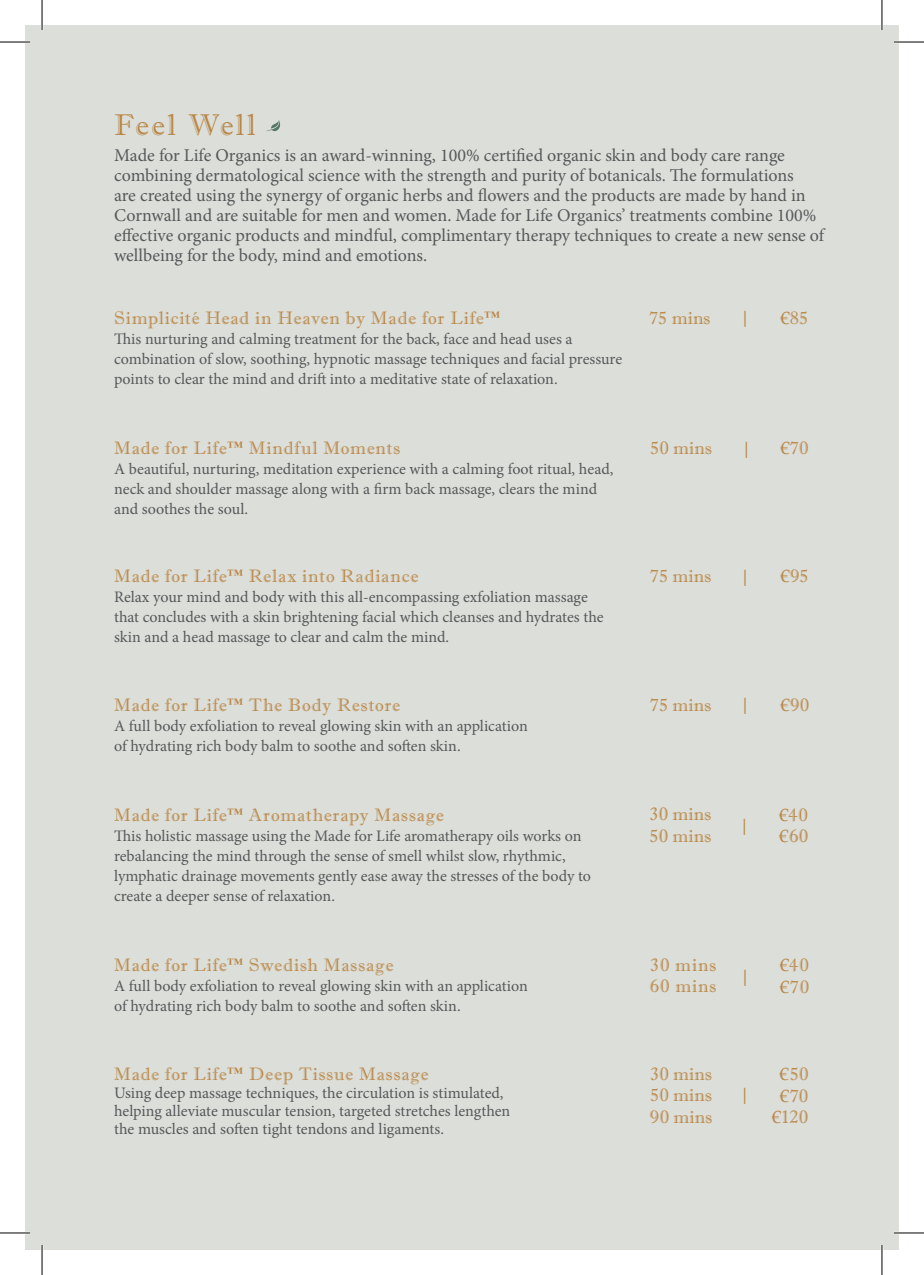
<style>
.page{position:relative;width:924px;height:1275px;background:#fff}
.page>*{position:absolute;margin:0;border:0;box-sizing:border-box;transform-origin:0 0}
.t1{font:30px "Imprint MT Shadow";letter-spacing:.08em;color:#b98747}
.t2{font:18px/20px "Minion Pro";color:#57585a}
.t3{font:18px/21.6px "Imprint MT Shadow";letter-spacing:.04em;color:#b98747}
.t4{font:18px/21.6px "Imprint MT Shadow";letter-spacing:.06em;color:#b98747}
.t5{font:18px/21.6px "Imprint MT Shadow";letter-spacing:.02em;color:#b98747}
.t6{font:16px/20px "Minion Pro";color:#57585a}
.s1{font-family:"Book Antiqua"}
</style>
<div class="page">
<div style="left:25px;top:25px;width:873px;height:1225px;background:#dcded9"></div>
<img style="left:266px;top:120px;width:14px;height:11px">
<hr style="left:0;top:41px;width:30px;height:2px;background:#fff">
<hr style="left:893px;top:41px;width:30px;height:2px;background:#fff">
<hr style="left:0;top:1231px;width:30px;height:3px;background:#fff">
<hr style="left:893px;top:1231px;width:30px;height:3px;background:#fff">
<hr style="left:41px;top:0;width:2px;height:30px;background:#fff">
<hr style="left:41px;top:1245px;width:2px;height:30px;background:#fff">
<hr style="left:880px;top:0;width:2px;height:30px;background:#fff">
<hr style="left:880px;top:1245px;width:2px;height:30px;background:#fff">
<hr style="left:0;top:42px;width:30px;height:1px;background:#000">
<hr style="left:893px;top:42px;width:30px;height:1px;background:#000">
<hr style="left:0;top:1232px;width:30px;height:1px;background:#000">
<hr style="left:893px;top:1232px;width:30px;height:1px;background:#000">
<hr style="left:42px;top:0;width:1px;height:30px;background:#000">
<hr style="left:42px;top:1245px;width:1px;height:30px;background:#000">
<hr style="left:881px;top:0;width:1px;height:30px;background:#000">
<hr style="left:881px;top:1245px;width:1px;height:30px;background:#000">
<h1 class="t1" style="left:114px;top:107px;width:143px">Feel Well</h1>
<p class="t2" style="left:114px;top:145px;width:711px">Made for Life Organics is an award-winning, 100% certified organic skin and body care range combining dermatological science with the strength and purity of botanicals. The formulations<br>are created using the synergy of organic herbs and flowers and the products are made by hand in Cornwall and are suitable for men and women. Made for Life Organics’ treatments combine 100% effective organic products and mindful, complimentary therapy techniques to create a new sense of wellbeing for the body, mind and emotions.</p>
<p class="t3" style="left:742px;top:306px;width:5px">|</p>
<p class="t3" style="left:114px;top:307px;width:387px">Simplicité Head in Heaven by Made for Life™</p>
<p class="t3" style="left:649px;top:307px;width:63px">75 mins</p>
<p class="t3" style="left:780px;top:307px;width:29px"><span class="s1">€</span>85</p>
<p class="t6" style="left:114px;top:329px;width:509px">This nurturing and calming treatment for the back, face and head uses a combination of slow, soothing, hypnotic massage techniques and facial pressure points to clear the mind and drift into a meditative state of relaxation.</p>
<p class="t3" style="left:114px;top:437px;width:287px">Made for Life™ Mindful Moments</p>
<p class="t3" style="left:649px;top:437px;width:63px">50 mins</p>
<p class="t3" style="left:780px;top:437px;width:29px"><span class="s1">€</span>70</p>
<p class="t6" style="left:114px;top:459px;width:500px">A beautiful, nurturing, meditation experience with a calming foot ritual, head, neck and shoulder massage along with a firm back massage, clears the mind and soothes the soul.</p>
<p class="t3" style="left:744px;top:437px;width:5px">|</p>
<p class="t3" style="left:114px;top:565px;width:306px">Made for Life™ Relax into Radiance</p>
<p class="t3" style="left:649px;top:565px;width:63px">75 mins</p>
<p class="t3" style="left:780px;top:565px;width:29px"><span class="s1">€</span>95</p>
<p class="t6" style="left:114px;top:586px;width:491px">Relax your mind and body with this all-encompassing exfoliation massage that concludes with a skin brightening facial which cleanses and hydrates the skin and a head massage to clear and calm the mind.</p>
<p class="t3" style="left:742px;top:565px;width:5px">|</p>
<p class="t3" style="left:742px;top:693px;width:5px">|</p>
<p class="t3" style="left:114px;top:694px;width:287px">Made for Life™ The Body Restore</p>
<p class="t3" style="left:649px;top:694px;width:63px">75 mins</p>
<p class="t3" style="left:780px;top:694px;width:30px"><span class="s1">€</span>90</p>
<p class="t6" style="left:114px;top:716px;width:415px">A full body exfoliation to reveal glowing skin with an application of hydrating rich body balm to soothe and soften skin.</p>
<p class="t3" style="left:114px;top:804px;width:331px">Made for Life™ Aromatherapy Massage</p>
<p class="t6" style="left:114px;top:826px;width:478px">This holistic massage using the Made for Life aromatherapy oils works on rebalancing the mind through the sense of smell whilst slow, rhythmic, lymphatic drainage movements gently ease away the stresses of the body to create a deeper sense of relaxation.</p>
<p class="t3" style="left:114px;top:953px;width:281px">Made for Life™ Swedish Massage</p>
<p class="t6" style="left:114px;top:975px;width:415px">A full body exfoliation to reveal glowing skin with an application of hydrating rich body balm to soothe and soften skin.</p>
<p class="t3" style="left:114px;top:1063px;width:316px">Made for Life™ Deep Tissue Massage</p>
<p class="t6" style="left:114px;top:1084px;width:397px;line-height:18px">Using deep massage techniques, the circulation is stimulated, helping alleviate muscular tension, targeted stretches lengthen the muscles and soften tight tendons and ligaments.</p>
<p class="t5" style="left:649px;top:803px;width:63px">30 mins<br>50 mins</p>
<p class="t3" style="left:779px;top:804px;width:30px"><span class="s1">€</span>40 <span class="s1">€</span>60</p>
<p class="t3" style="left:742px;top:814px;width:5px">|</p>
<p class="t4" style="left:649px;top:953px;width:68px">30 mins<br>60 mins</p>
<p class="t3" style="left:779px;top:954px;width:30px"><span class="s1">€</span>40 <span class="s1">€</span>70</p>
<p class="t3" style="left:742px;top:965px;width:5px">|</p>
<p class="t3" style="left:649px;top:1062px;width:64px;text-align:justify">30 mins 50 mins 90 mins</p>
<p class="t3" style="left:771px;top:1063px;width:38px;text-align:center"><span class="s1">€</span>50 <span class="s1">€</span>70 <span class="s1">€</span>120</p>
<p class="t3" style="left:742px;top:1083px;width:5px">|</p>
</div>
